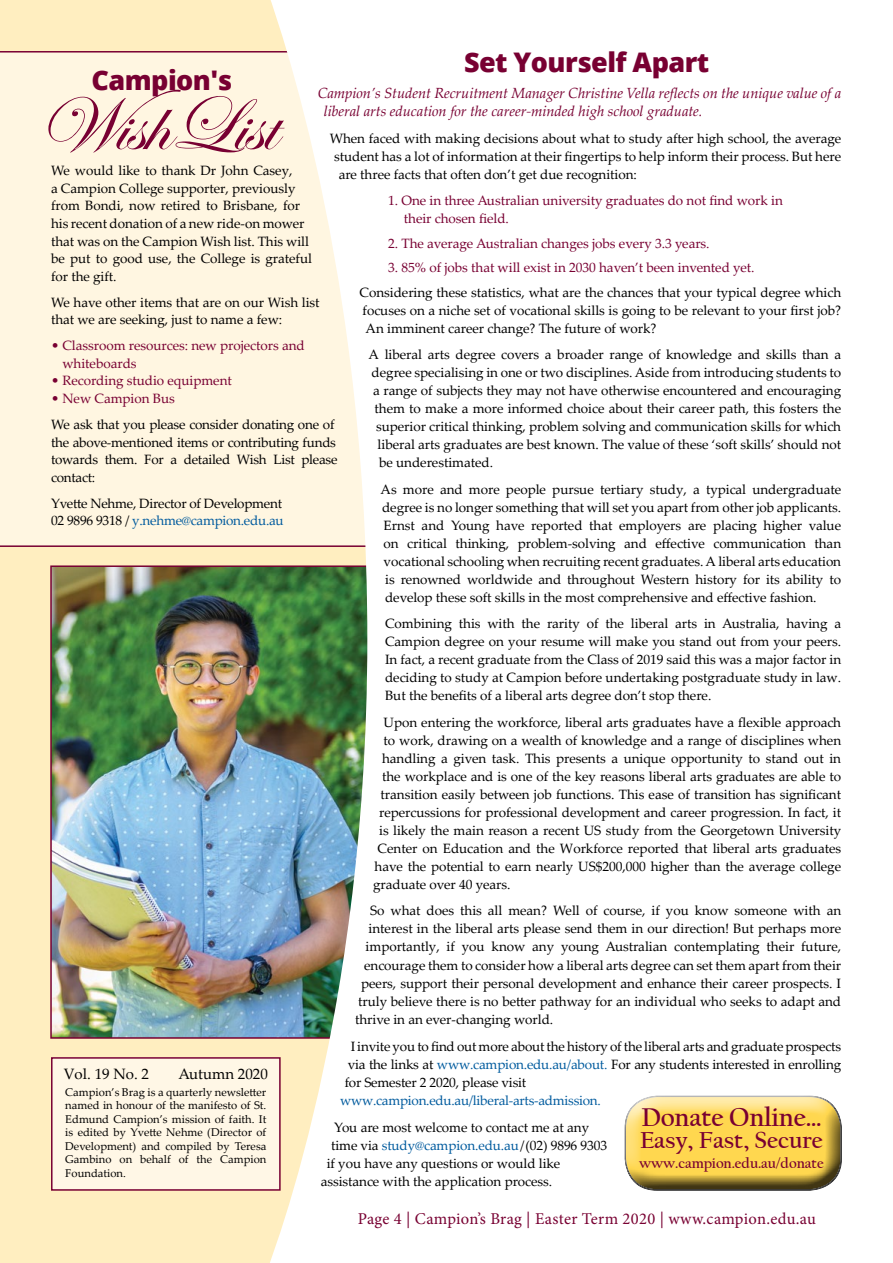
<style>
.page{position:relative;width:893px;height:1263px;background:#fff}
.page>*{position:absolute;margin:0;border:0;box-sizing:border-box;transform-origin:0 0}
.t1{font:78px "Edwardian Script ITC";letter-spacing:-.02em;color:#780032;scale:1.1 1}
.t2{font:800 27px "Open Sans";letter-spacing:-.02em;color:#780032}
.t3{font:700 27px "Californian FB";letter-spacing:-.01em;color:#780032}
.t4{font:700 24.3px "Californian FB";color:#780032}
.t5{font:16.5px "Minion Pro";letter-spacing:.015em;color:#780032}
.t6{font:15px "Palatino Linotype";color:#000}
.t7{font:700 14.85px "Californian FB";letter-spacing:-.01em;color:#780032}
.t8{font:italic 14.7px/18.5px "Palatino Linotype";letter-spacing:-.005em;color:#780032}
.t9{font:13.5px/18px "Palatino Linotype";letter-spacing:-.005em;color:#000;text-align:justify}
.t10{font:13.5px/18px "Palatino Linotype";letter-spacing:-.005em;color:#780032}
.t11{font:13.5px "Palatino Linotype";letter-spacing:-.02em;color:#005b9e}
.t12{font:11.25px/13.5px "Palatino Linotype";color:#000;text-align:justify}
.s1{color:#005b9e}
</style>
<div class="page">
<img style="left:0;top:0;width:368px;height:1263px">
<div style="left:50px;top:1056px;width:231px;height:135px;background:#fff7e6"></div>
<div style="left:611px;top:1085px;width:239px;height:101px;background:#fff;opacity:.75"></div>
<div style="left:616px;top:1099px;width:239px;height:94px;background:#000;opacity:.75"></div>
<h2 class="t2" style="left:464px;top:41px;width:247px">Set Yourself Apart</h2>
<h2 class="t2" style="left:92px;top:60px;width:142px">Campion's</h2>
<p class="t8" style="left:324px;top:83px;width:519px;text-indent:-6px">Campion’s Student Recruitment Manager Christine Vella reflects on the unique value of a liberal arts education for the career-minded high school graduate.</p>
<p class="t9" style="left:330px;top:129px;width:513px">When faced with making decisions about what to study after high school, the average</p>
<p class="t9" style="left:334px;top:147px;width:508px">student has a lot of information at their fingertips to help inform their process. But here</p>
<p class="t9" style="left:339px;top:165px;width:300px">are three facts that often don’t get due recognition:</p>
<p class="t10" style="left:404px;top:191px;width:381px;text-indent:-16px">1. One in three Australian university graduates do not find work in their chosen field.</p>
<p class="t10" style="left:388px;top:234px;width:323px">2. The average Australian changes jobs every 3.3 years.</p>
<p class="t10" style="left:388px;top:258px;width:368px">3. 85% of jobs that will exist in 2030 haven’t been invented yet.</p>
<p class="t9" style="left:360px;top:282px;width:483px">Considering these statistics, what are the chances that your typical degree which focuses on a niche set of vocational skills is going to be relevant to your first job?<br>An imminent career change? The future of work?</p>
<p class="t9" style="left:369px;top:345px;width:474px">A liberal arts degree covers a broader range of knowledge and skills than a</p>
<p class="t9" style="left:372px;top:363px;width:471px">degree specialising in one or two disciplines. Aside from introducing students to</p>
<p class="t9" style="left:373px;top:381px;width:469px">a range of subjects they may not have otherwise encountered and encouraging</p>
<p class="t9" style="left:375px;top:399px;width:468px">them to make a more informed choice about their career path, this fosters the</p>
<p class="t9" style="left:376px;top:417px;width:466px">superior critical thinking, problem solving and communication skills for which</p>
<p class="t9" style="left:378px;top:435px;width:465px">liberal arts graduates are best known. The value of these ‘soft skills’ should not</p>
<p class="t9" style="left:379px;top:453px;width:115px">be underestimated.</p>
<p class="t9" style="left:381px;top:479px;width:462px">As more and more people pursue tertiary study, a typical undergraduate degree is no longer something that will set you apart from other job applicants.<br>Ernst and Young have reported that employers are placing higher value on critical thinking, problem-solving and effective communication than vocational schooling when recruiting recent graduates. A liberal arts education is renowned worldwide and throughout Western history for its ability to develop these soft skills in the most comprehensive and effective fashion.</p>
<p class="t9" style="left:385px;top:614px;width:458px">Combining this with the rarity of the liberal arts in Australia, having a Campion degree on your resume will make you stand out from your peers.<br>In fact, a recent graduate from the Class of 2019 said this was a major factor in deciding to study at Campion before undertaking postgraduate study in law.<br>But the benefits of a liberal arts degree don’t stop there.</p>
<p class="t9" style="left:384px;top:712px;width:459px">Upon entering the workforce, liberal arts graduates have a flexible approach</p>
<p class="t9" style="left:384px;top:730px;width:459px">to work, drawing on a wealth of knowledge and a range of disciplines when</p>
<p class="t9" style="left:382px;top:748px;width:460px">handling a given task. This presents a unique opportunity to stand out in</p>
<p class="t9" style="left:382px;top:766px;width:461px">the workplace and is one of the key reasons liberal arts graduates are able to</p>
<p class="t9" style="left:381px;top:784px;width:462px">transition easily between job functions. This ease of transition has significant</p>
<p class="t9" style="left:379px;top:802px;width:464px">repercussions for professional development and career progression. In fact, it</p>
<p class="t9" style="left:379px;top:820px;width:464px">is likely the main reason a recent US study from the Georgetown University</p>
<p class="t9" style="left:378px;top:838px;width:465px">Center on Education and the Workforce reported that liberal arts graduates</p>
<p class="t9" style="left:375px;top:856px;width:468px">have the potential to earn nearly US$200,000 higher than the average college</p>
<p class="t9" style="left:373px;top:874px;width:139px">graduate over 40 years.</p>
<p class="t9" style="left:370px;top:901px;width:473px">So what does this all mean? Well of course, if you know someone with an</p>
<p class="t9" style="left:369px;top:919px;width:474px">interest in the liberal arts please send them in our direction! But perhaps more</p>
<p class="t9" style="left:366px;top:937px;width:477px">importantly, if you know any young Australian contemplating their future,</p>
<p class="t9" style="left:364px;top:955px;width:479px">encourage them to consider how a liberal arts degree can set them apart from their</p>
<p class="t9" style="left:361px;top:973px;width:482px">peers, support their personal development and enhance their career prospects. I</p>
<p class="t9" style="left:358px;top:992px;width:484px">truly believe there is no better pathway for an individual who seeks to adapt and</p>
<p class="t9" style="left:355px;top:1010px;width:200px">thrive in an ever-changing world.</p>
<p class="t9" style="left:345px;top:1036px;width:498px;text-indent:6px">I invite you to find out more about the history of the liberal arts and graduate prospects via the links at <span class="s1">www.campion.edu.au/about.</span> For any students interested in enrolling for Semester 2 2020, please visit</p>
<p class="t11" style="left:340px;top:1091px;width:262px">www.campion.edu.au/liberal-arts-admission.</p>
<p class="t9" style="left:334px;top:1118px;width:257px">You are most welcome to contact me at any</p>
<p class="t9" style="left:331px;top:1136px;width:277px">time via <span class="s1">study@campion.edu.au</span>/(02) 9896 9303</p>
<p class="t9" style="left:327px;top:1154px;width:235px">if you have any questions or would like</p>
<p class="t9" style="left:321px;top:1172px;width:233px">assistance with the application process.</p>
<p class="t5" style="left:358px;top:1207px;width:460px">Page 4 | Campion’s Brag | Easter Term 2020 | www.campion.edu.au</p>
<h1 class="t1" style="left:36px;top:82px;width:220px">WishList</h1>
<p class="t9" style="left:51px;top:161px;width:263px;line-height:17.5px;text-align:left">We would like to thank Dr John Casey,<br>a Campion College supporter, previously from Bondi, now retired to Brisbane, for his recent donation of a new ride-on mower that was on the Campion Wish list. This will be put to good use, the College is grateful for the gift.</p>
<p class="t9" style="left:51px;top:293px;width:270px;line-height:17.5px">We have other items that are on our Wish list that we are seeking, just to name a few:</p>
<p class="t10" style="left:62px;top:336px;width:244px;line-height:17.5px;text-indent:-11px">• Classroom resources: new projectors and whiteboards</p>
<p class="t10" style="left:51px;top:371px;width:182px">• Recording studio equipment</p>
<p class="t10" style="left:51px;top:389px;width:125px">• New Campion Bus</p>
<p class="t9" style="left:51px;top:415px;width:288px;line-height:17.5px;text-align:left">We ask that you please consider donating one of the above-mentioned items or contributing funds towards them. For a detailed Wish List please contact:</p>
<p class="t9" style="left:51px;top:494px;width:234px;line-height:17.5px">Yvette Nehme, Director of Development<br>02 9896 9318 / <span class="s1">y.nehme@campion.edu.au</span></p>
<p class="t6" style="left:64px;top:1064px;width:87px">Vol. 19 No. 2</p>
<p class="t6" style="left:179px;top:1064px;width:91px">Autumn 2020</p>
<p class="t12" style="left:65px;top:1085px;width:203px">Campion’s Brag is a quarterly newsletter named in honour of the manifesto of St.<br>Edmund Campion’s mission of faith. It is edited by Yvette Nehme (Director of Development) and compiled by Teresa Gambino on behalf of the Campion Foundation.</p>
<h2 class="t3" style="left:641px;top:1102px;width:182px">Donate Online…</h2>
<h3 class="t4" style="left:640px;top:1126px;width:184px">Easy, Fast, Secure</h3>
<p class="t7" style="left:639px;top:1155px;width:186px">www.campion.edu.au/donate</p>
</div>
